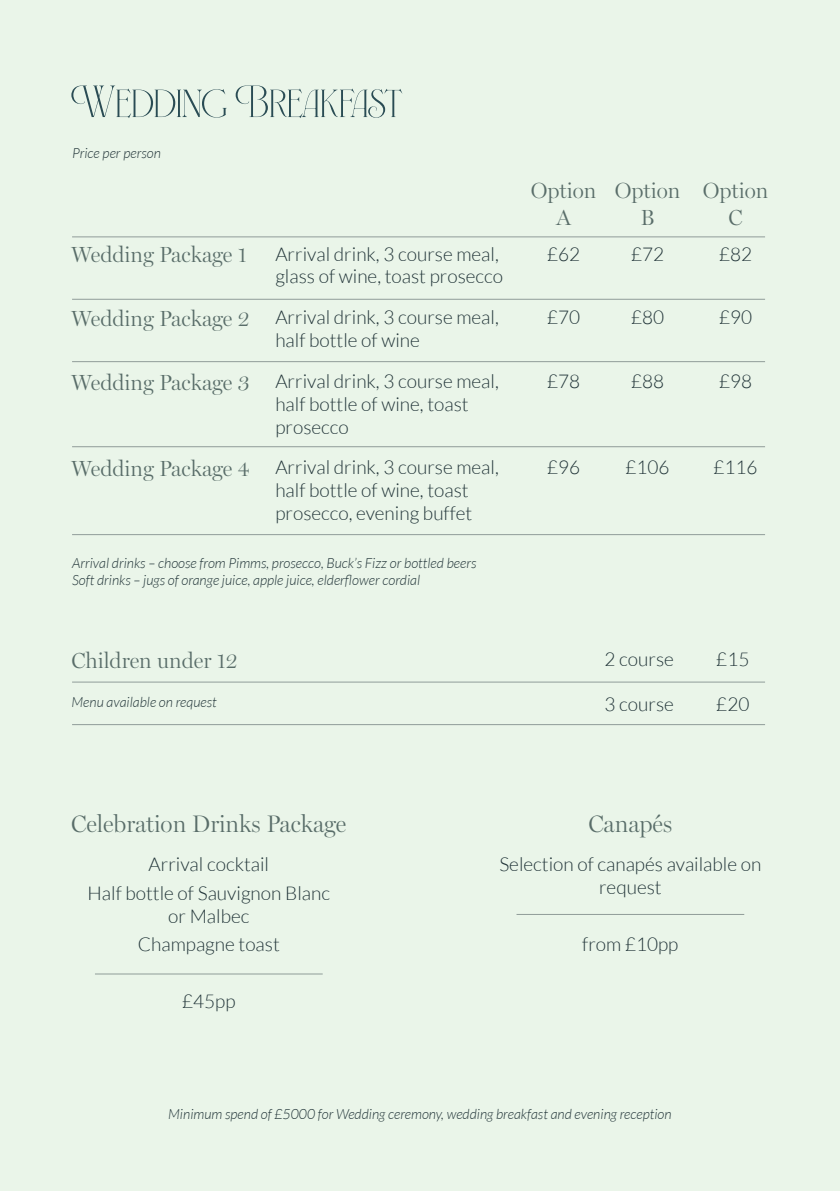
<style>
.page{position:relative;width:840px;height:1191px;background:#fff}
.page>*{position:absolute;margin:0;border:0;box-sizing:border-box;transform-origin:0 0}
.t1{font:700 60px "Fleur";color:#2a4c54}
.t2{font:300 24px "Miller Display";color:#596d69}
.t3{font:300 22px/26.4px "Miller Display";color:#596d69;text-align:center}
.t4{font:300 19px/22.8px "Lato";color:#213438}
.t5{font:italic 300 14px/16.8px "Lato";color:#213438}
.s1{font-family:"Miller Display";font-size:22px;color:#596d69}
</style>
<div class="page">
<div style="left:0;top:0;width:839px;height:1191px;background:#eaf5e9"></div>
<hr style="left:72px;top:236px;width:692px;height:1px;background:#909c99">
<hr style="left:72px;top:299px;width:692px;height:1px;background:#909c99">
<hr style="left:72px;top:361px;width:692px;height:1px;background:#909c99">
<hr style="left:72px;top:446px;width:692px;height:1px;background:#909c99">
<hr style="left:72px;top:534px;width:692px;height:1px;background:#909c99">
<hr style="left:72px;top:681px;width:692px;height:1px;background:#909c99">
<hr style="left:72px;top:724px;width:692px;height:1px;background:#909c99">
<hr style="left:95px;top:973px;width:227px;height:1px;background:#909c99">
<hr style="left:516px;top:914px;width:227px;height:1px;background:#909c99">
<h1 class="t1" style="left:71px;top:64px;width:333px">Wedding Breakfast</h1>
<p class="t5" style="left:72px;top:145px;width:90px">Price per person</p>
<p class="t3" style="left:530px;top:177px;width:67px">Option<br>A</p>
<p class="t3" style="left:614px;top:177px;width:67px">Option<br>B</p>
<p class="t3" style="left:702px;top:177px;width:67px">Option<br>C</p>
<p class="t3" style="left:71px;top:241px;width:177px">Wedding Package 1</p>
<p class="t4" style="left:275px;top:242px;width:229px">Arrival drink, 3 course meal, glass of wine, toast prosecco</p>
<p class="t4" style="left:546px;top:242px;width:35px">£62</p>
<p class="t4" style="left:630px;top:242px;width:35px">£72</p>
<p class="t4" style="left:718px;top:242px;width:35px">£82</p>
<p class="t4" style="left:275px;top:306px;width:225px;text-indent:-204px"><span class="s1">Wedding Package 2</span> Arrival drink, 3 course meal, half bottle of wine</p>
<p class="t4" style="left:546px;top:306px;width:35px">£70</p>
<p class="t4" style="left:630px;top:306px;width:35px">£80</p>
<p class="t4" style="left:718px;top:306px;width:35px">£90</p>
<p class="t4" style="left:275px;top:370px;width:225px;text-indent:-204px"><span class="s1">Wedding Package 3</span> Arrival drink, 3 course meal, half bottle of wine, toast prosecco</p>
<p class="t4" style="left:546px;top:370px;width:35px">£78</p>
<p class="t4" style="left:630px;top:370px;width:35px">£88</p>
<p class="t4" style="left:718px;top:370px;width:35px">£98</p>
<p class="t4" style="left:275px;top:456px;width:225px;text-indent:-204px"><span class="s1">Wedding Package 4</span> Arrival drink, 3 course meal, half bottle of wine, toast prosecco, evening buffet</p>
<p class="t4" style="left:546px;top:456px;width:35px">£96</p>
<p class="t4" style="left:625px;top:456px;width:46px">£106</p>
<p class="t4" style="left:713px;top:456px;width:46px">£116</p>
<p class="t5" style="left:72px;top:555px;width:406px">Arrival drinks – choose from Pimms, prosecco, Buck’s Fizz or bottled beers<br>Soft drinks – jugs of orange juice, apple juice, elderflower cordial</p>
<p class="t3" style="left:71px;top:646px;width:168px">Children under 12</p>
<p class="t4" style="left:604px;top:648px;width:71px">2 course</p>
<p class="t4" style="left:716px;top:648px;width:35px">£15</p>
<p class="t5" style="left:71px;top:694px;width:147px">Menu available on request</p>
<p class="t4" style="left:604px;top:693px;width:71px">3 course</p>
<p class="t4" style="left:716px;top:693px;width:35px">£20</p>
<p class="t2" style="left:71px;top:809px;width:276px">Celebration Drinks Package</p>
<p class="t4" style="left:88px;top:850px;width:244px;line-height:28.4px;text-align:center">Arrival cocktail<br>Half bottle of Sauvignon Blanc</p>
<p class="t4" style="left:138px;top:901px;width:143px;line-height:28.4px;text-align:center">or Malbec<br>Champagne toast</p>
<p class="t4" style="left:182px;top:990px;width:55px">£45pp</p>
<p class="t2" style="left:588px;top:809px;width:85px">Canapés</p>
<p class="t4" style="left:499px;top:853px;width:263px;text-align:center">Selection of canapés available on request</p>
<p class="t4" style="left:582px;top:933px;width:98px">from £10pp</p>
<p class="t5" style="left:168px;top:1106px;width:504px">Minimum spend of £5000 for Wedding ceremony, wedding breakfast and evening reception</p>
</div>
